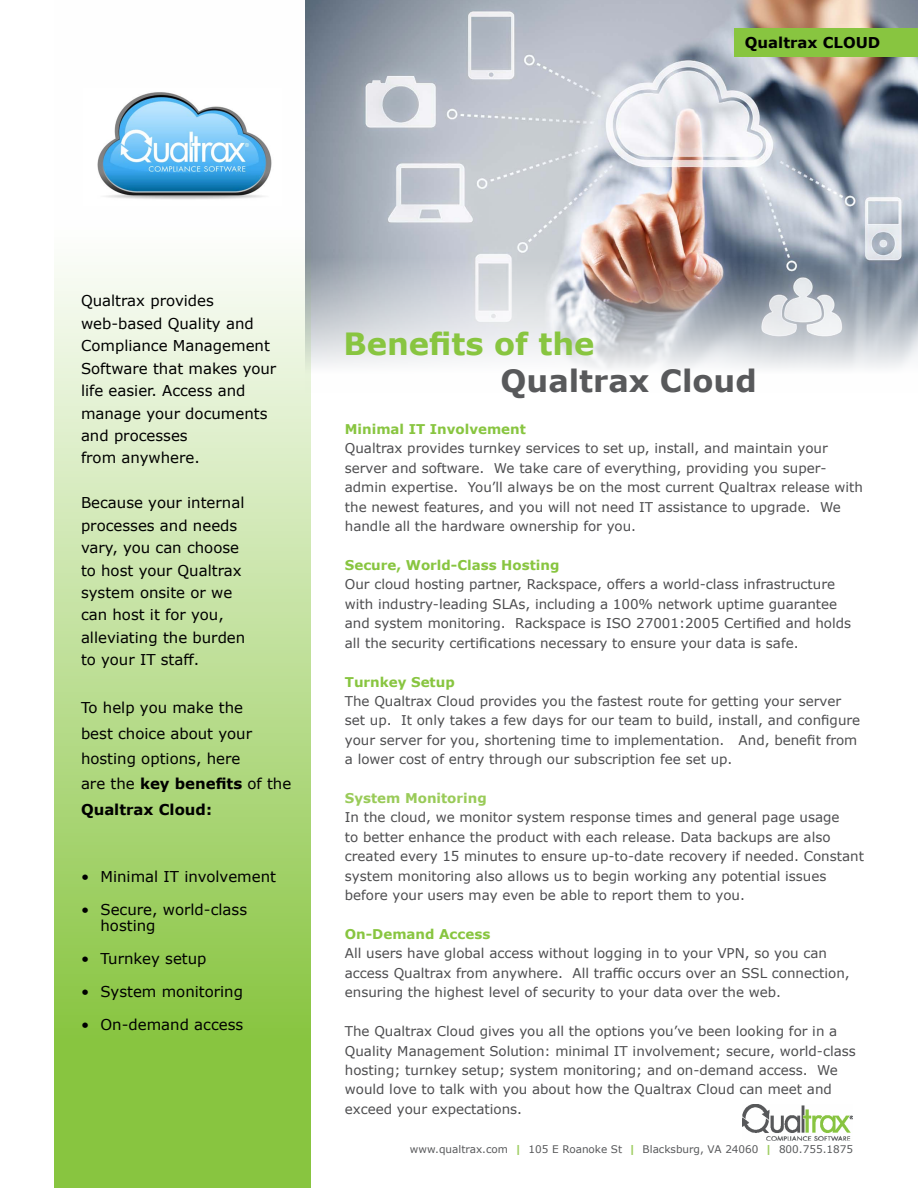
<style>
.page{position:relative;width:918px;height:1188px;background:#fff}
.page>*{position:absolute;margin:0;border:0;box-sizing:border-box;transform-origin:0 0}
.t1{font:700 30.6px "Verdana";color:#88c540}
.t2{font:700 30.6px "Verdana";color:#58595b}
.t3{font:15px/22.5px "Verdana";color:#000}
.t4{font:700 15px "Verdana";color:#000}
.t5{font:13.5px/19.4px "Verdana";color:#4d4d4f}
.t6{font:700 13.5px "Verdana";color:#88c540}
.t7{font:700 13.5px "Verdana";color:#9acb59}
.t8{font:10.5px "Verdana";color:#58595b}
.s1{font-weight:700}
.s2{font-weight:700;color:#9fce63}
</style>
<div class="page">
<img style="left:310px;top:0;width:608px;height:393px">
<svg style="left:54px;top:0;width:256px;height:1188px"></svg>
<div style="left:734px;top:28px;width:184px;height:29px;background:#88c540"></div>
<img style="left:742px;top:1104px;width:111px;height:37px">
<img style="left:83px;top:89px;width:199px;height:117px">
<p class="t4" style="left:745px;top:33px;width:137px">Qualtrax CLOUD</p>
<p class="t3" style="left:81px;top:289px;width:197px">Qualtrax provides web-based Quality and<br>Compliance Management<br>Software that makes your life easier. Access and manage your documents and processes<br>from anywhere.</p>
<p class="t3" style="left:81px;top:491px;width:166px">Because your internal processes and needs vary, you can choose to host your Qualtrax system onsite or we can host it for you, alleviating the burden to your IT staff.</p>
<p class="t3" style="left:81px;top:694px;width:212px;line-height:25.3px">To help you make the<br>best choice about your hosting options, here<br>are the <span class="s1">key benefits</span> of the<br><span class="s1">Qualtrax Cloud:</span></p>
<p class="t3" style="left:81px;top:865px;width:197px">• Minimal IT involvement</p>
<p class="t3" style="left:101px;top:901px;width:148px;line-height:16.4px;text-indent:-20px">• Secure, world-class hosting</p>
<p class="t3" style="left:81px;top:947px;width:127px">• Turnkey setup</p>
<p class="t3" style="left:81px;top:980px;width:164px">• System monitoring</p>
<p class="t3" style="left:81px;top:1013px;width:164px">• On-demand access</p>
<h1 class="t1" style="left:343px;top:324px;width:253px">Benefits of the</h1>
<h1 class="t2" style="left:501px;top:361px;width:258px">Qualtrax Cloud</h1>
<p class="t6" style="left:345px;top:420px;width:183px">Minimal IT Involvement</p>
<p class="t5" style="left:345px;top:438px;width:520px">Qualtrax provides turnkey services to set up, install, and maintain your server and software. We take care of everything, providing you super&shy;admin expertise. You’ll always be on the most current Qualtrax release with the newest features, and you will not need IT assistance to upgrade. We handle all the hardware ownership for you.</p>
<p class="t6" style="left:345px;top:556px;width:216px">Secure, World-Class Hosting</p>
<p class="t5" style="left:345px;top:574px;width:508px">Our cloud hosting partner, Rackspace, offers a world-class infrastructure with industry-leading SLAs, including a 100% network uptime guarantee and system monitoring. Rackspace is ISO 27001:2005 Certified and holds all the security certifications necessary to ensure your data is safe.</p>
<p class="t6" style="left:345px;top:673px;width:111px">Turnkey Setup</p>
<p class="t5" style="left:345px;top:691px;width:517px">The Qualtrax Cloud provides you the fastest route for getting your server set up. It only takes a few days for our team to build, install, and configure your server for you, shortening time to implementation. And, benefit from a lower cost of entry through our subscription fee set up.</p>
<p class="t7" style="left:345px;top:790px;width:143px">System Monitoring</p>
<p class="t5" style="left:345px;top:807px;width:521px">In the cloud, we monitor system response times and general page usage<br>to better enhance the product with each release. Data backups are also created every 15 minutes to ensure up-to-date recovery if needed. Constant system monitoring also allows us to begin working any potential issues before your users may even be able to report them to you.</p>
<p class="t6" style="left:345px;top:925px;width:147px">On-Demand Access</p>
<p class="t5" style="left:345px;top:943px;width:506px">All users have global access without logging in to your VPN, so you can access Qualtrax from anywhere. All traffic occurs over an SSL connection, ensuring the highest level of security to your data over the web.</p>
<p class="t5" style="left:345px;top:1021px;width:512px">The Qualtrax Cloud gives you all the options you’ve been looking for in a Quality Management Solution: minimal IT involvement; secure, world-class hosting; turnkey setup; system monitoring; and on-demand access. We would love to talk with you about how the Qualtrax Cloud can meet and exceed your expectations.</p>
<p class="t8" style="left:410px;top:1142px;width:445px">www.qualtrax.com <span class="s2">|</span> 105 E Roanoke St <span class="s2">|</span> Blacksburg, VA 24060 <span class="s2">|</span> 800.755.1875</p>
</div>
